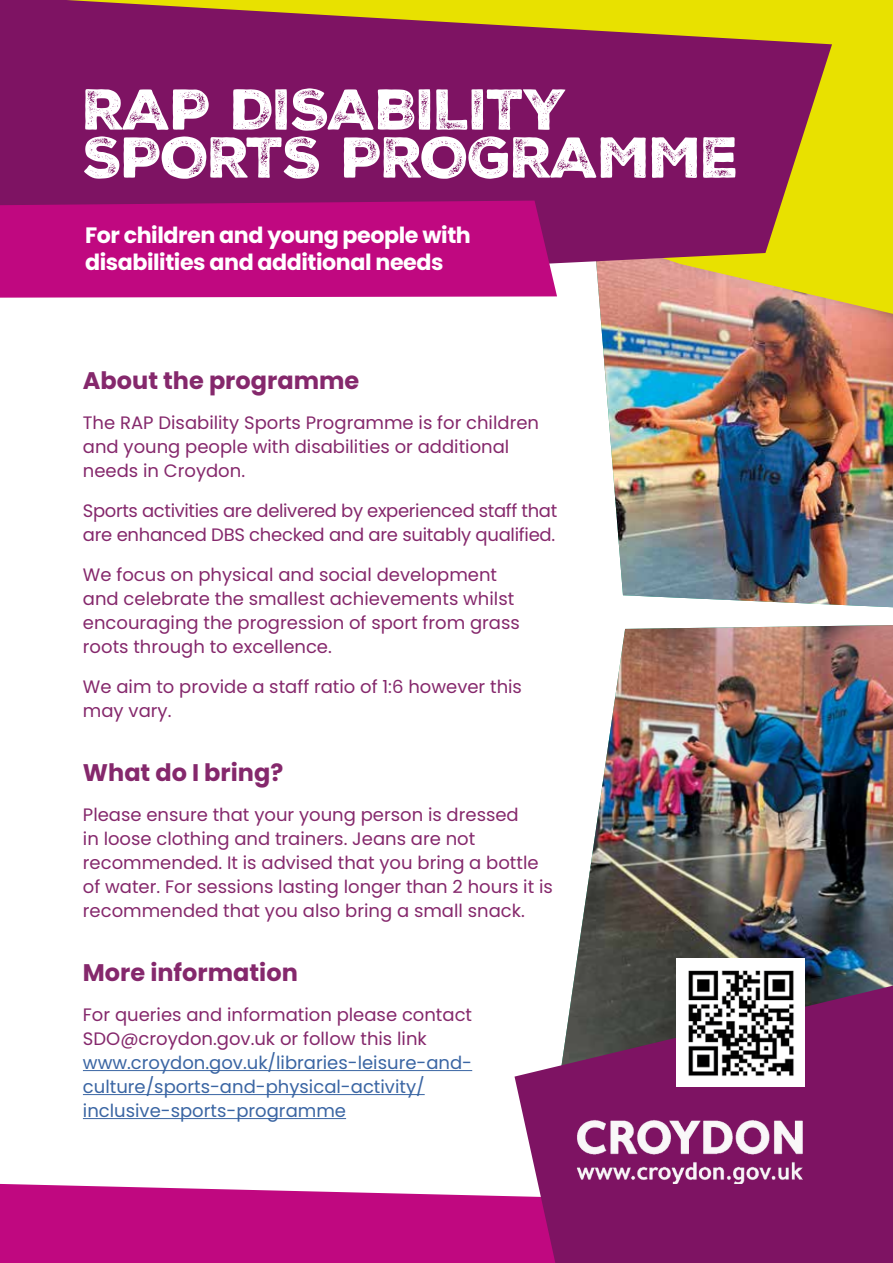
<style>
.page{position:relative;width:893px;height:1263px;background:#fff}
.page>*{position:absolute;margin:0;border:0;box-sizing:border-box;transform-origin:0 0}
.t1{font:55.65px/48px "Nexa Rust Sans Black 2";letter-spacing:-.03em;color:#fff}
.t2{font:700 24px "Poppins";color:#85286c}
.t3{font:700 22.2px/27.8px "Poppins";letter-spacing:-.02em;color:#fff}
.t4{font:18px/24px "Poppins";color:#85286c}
.t5{font:18px/24px "Poppins";color:#3a65a3}
.t6{font:18px/24px "Poppins";letter-spacing:-.02em;color:#85286c}
.s1{color:#85286c}
</style>
<div class="page">
<img style="left:600px;top:314px;width:293px;height:293px">
<img style="left:573px;top:625px;width:320px;height:361px">
<hr style="left:83px;top:1070px;width:389px;height:1px;background:#3a65a3">
<hr style="left:83px;top:1094px;width:342px;height:1px;background:#3a65a3">
<hr style="left:83px;top:1118px;width:263px;height:1px;background:#3a65a3">
<svg style="left:598px;top:0;width:295px;height:314px;background:#e2cf20"></svg>
<svg style="left:0;top:1184px;width:514px;height:79px;background:#c41b89"></svg>
<svg style="left:0;top:0;width:832px;height:290px;background:#903556"></svg>
<div style="left:0;top:201px;width:557px;height:97px;background:#c00880"></div>
<svg style="left:514px;top:986px;width:379px;height:277px;background:#852e6e"></svg>
<img style="left:568px;top:1086px;width:249px;height:97px">
<img style="left:676px;top:958px;width:128px;height:128px">
<p class="t1" style="left:83px;top:86px;width:658px">RAP DISABILITY<br>SPORTS PROGRAMME</p>
<p class="t3" style="left:85px;top:221px;width:387px">For children and young people with disabilities and additional needs</p>
<p class="t2" style="left:83px;top:366px;width:278px">About the programme</p>
<p class="t4" style="left:83px;top:411px;width:458px">The RAP Disability Sports Programme is for children and young people with disabilities or additional needs in Croydon.</p>
<p class="t6" style="left:83px;top:499px;width:476px">Sports activities are delivered by experienced staff that are enhanced DBS checked and are suitably qualified.</p>
<p class="t4" style="left:83px;top:562px;width:438px">We focus on physical and social development and celebrate the smallest achievements whilst encouraging the progression of sport from grass roots through to excellence.</p>
<p class="t4" style="left:83px;top:674px;width:441px">We aim to provide a staff ratio of 1:6 however this may vary.</p>
<p class="t2" style="left:83px;top:758px;width:202px">What do I bring?</p>
<p class="t4" style="left:83px;top:802px;width:471px">Please ensure that your young person is dressed<br>in loose clothing and trainers. Jeans are not recommended. It is advised that you bring a bottle of water. For sessions lasting longer than 2 hours it is recommended that you also bring a small snack.</p>
<p class="t2" style="left:83px;top:958px;width:216px">More information</p>
<p class="t5" style="left:83px;top:1002px;width:391px"><span class="s1">For queries and information please contact SDO@croydon.gov.uk or follow this link </span>www.croydon.gov.uk/libraries-leisure-and&shy;culture/sports-and-physical-activity/ inclusive-sports-programme</p>
</div>
